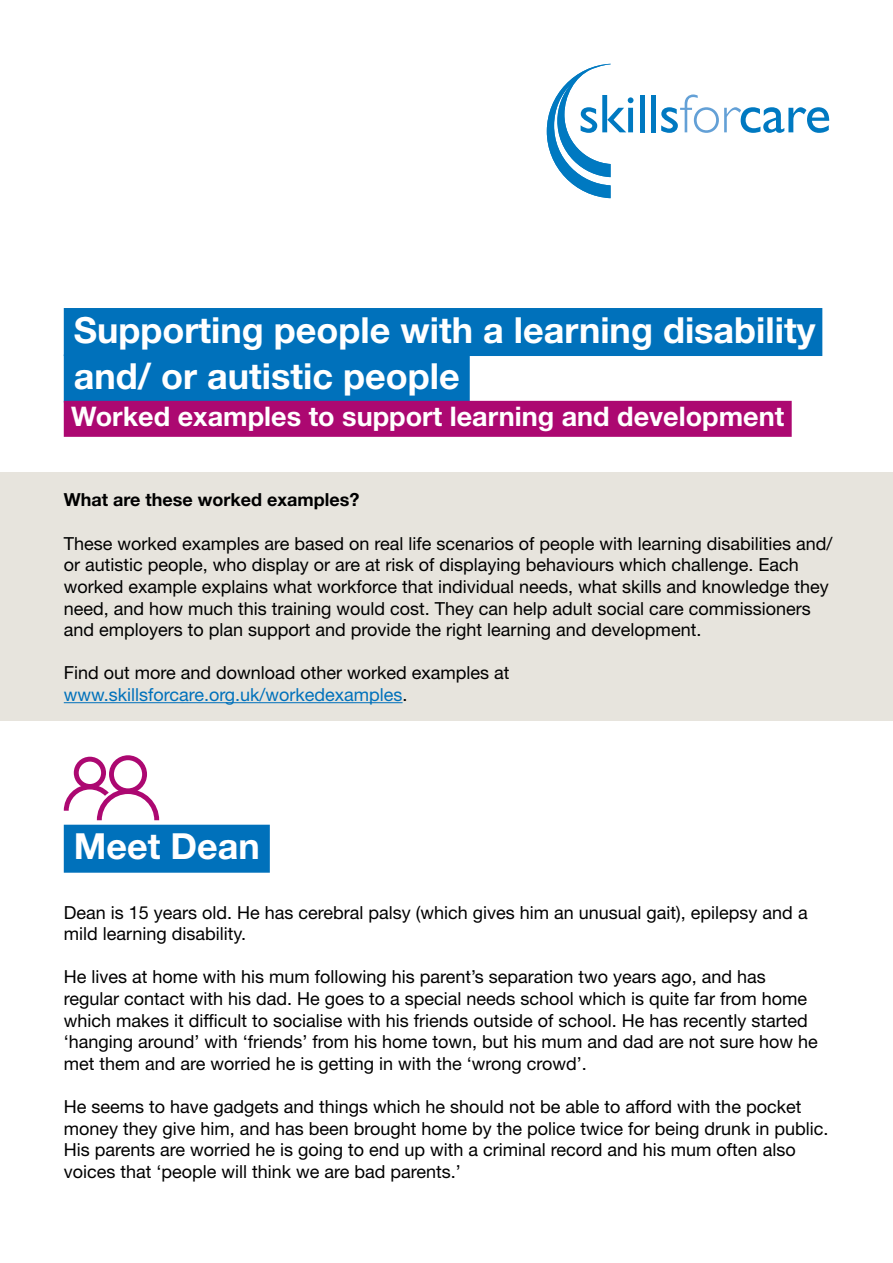
<style>
.page{position:relative;width:893px;height:1263px;background:#fff}
.page>*{position:absolute;margin:0;border:0;box-sizing:border-box;transform-origin:0 0}
.t1{font:700 36px/46.5px "Helvetica Neue LT Std";color:#fff}
.t2{font:700 27px "Helvetica Neue LT Std";color:#fff}
.t3{font:18px/21.6px "Helvetica Neue LT Std";color:#000}
.t4{font:700 18px "Helvetica Neue LT Std";color:#000}
.s1{color:#0071bb}
</style>
<div class="page">
<div style="left:64px;top:308px;width:758px;height:48px;background:#0071bb"></div>
<div style="left:64px;top:354px;width:406px;height:48px;background:#0071bb"></div>
<div style="left:64px;top:401px;width:728px;height:36px;background:#ac0871"></div>
<div style="left:0;top:472px;width:893px;height:249px;background:#e7e4dd"></div>
<hr style="left:64px;top:702px;width:339px;height:1px;background:#0071bb">
<div style="left:64px;top:825px;width:206px;height:48px;background:#0071bb"></div>
<svg style="left:64px;top:755px;width:95px;height:65px"></svg>
<svg style="left:547px;top:64px;width:86px;height:134px"></svg>
<hr style="left:640px;top:95px;width:4px;height:37px;background:#0079c1">
<div style="left:651px;top:95px;width:5px;height:37px;background:#0079c1"></div>
<svg style="left:661px;top:94px;width:168px;height:39px"></svg>
<h1 class="t1" style="left:74px;top:306px;width:743px">Supporting people with a learning disability and/ or autistic people</h1>
<h2 class="t2" style="left:71px;top:400px;width:714px">Worked examples to support learning and development</h2>
<p class="t4" style="left:64px;top:489px;width:297px">What are these worked examples?</p>
<p class="t3" style="left:64px;top:532px;width:770px">These worked examples are based on real life scenarios of people with learning disabilities and/ or autistic people, who display or are at risk of displaying behaviours which challenge. Each worked example explains what workforce that individual needs, what skills and knowledge they need, and how much this training would cost. They can help adult social care commissioners and employers to plan support and provide the right learning and development.</p>
<p class="t3" style="left:64px;top:662px;width:447px">Find out more and download other worked examples at <span class="s1">www.skillsforcare.org.uk/workedexamples</span>.</p>
<h1 class="t1" style="left:74px;top:822px;width:188px">Meet Dean</h1>
<p class="t3" style="left:64px;top:901px;width:745px">Dean is 15 years old. He has cerebral palsy (which gives him an unusual gait), epilepsy and a mild learning disability.</p>
<p class="t3" style="left:64px;top:966px;width:755px">He lives at home with his mum following his parent’s separation two years ago, and has regular contact with his dad. He goes to a special needs school which is quite far from home which makes it difficult to socialise with his friends outside of school. He has recently started ‘hanging around’ with ‘friends’ from his home town, but his mum and dad are not sure how he met them and are worried he is getting in with the ‘wrong crowd’.</p>
<p class="t3" style="left:64px;top:1095px;width:766px">He seems to have gadgets and things which he should not be able to afford with the pocket money they give him, and has been brought home by the police twice for being drunk in public.<br>His parents are worried he is going to end up with a criminal record and his mum often also voices that ‘people will think we are bad parents.’</p>
</div>
